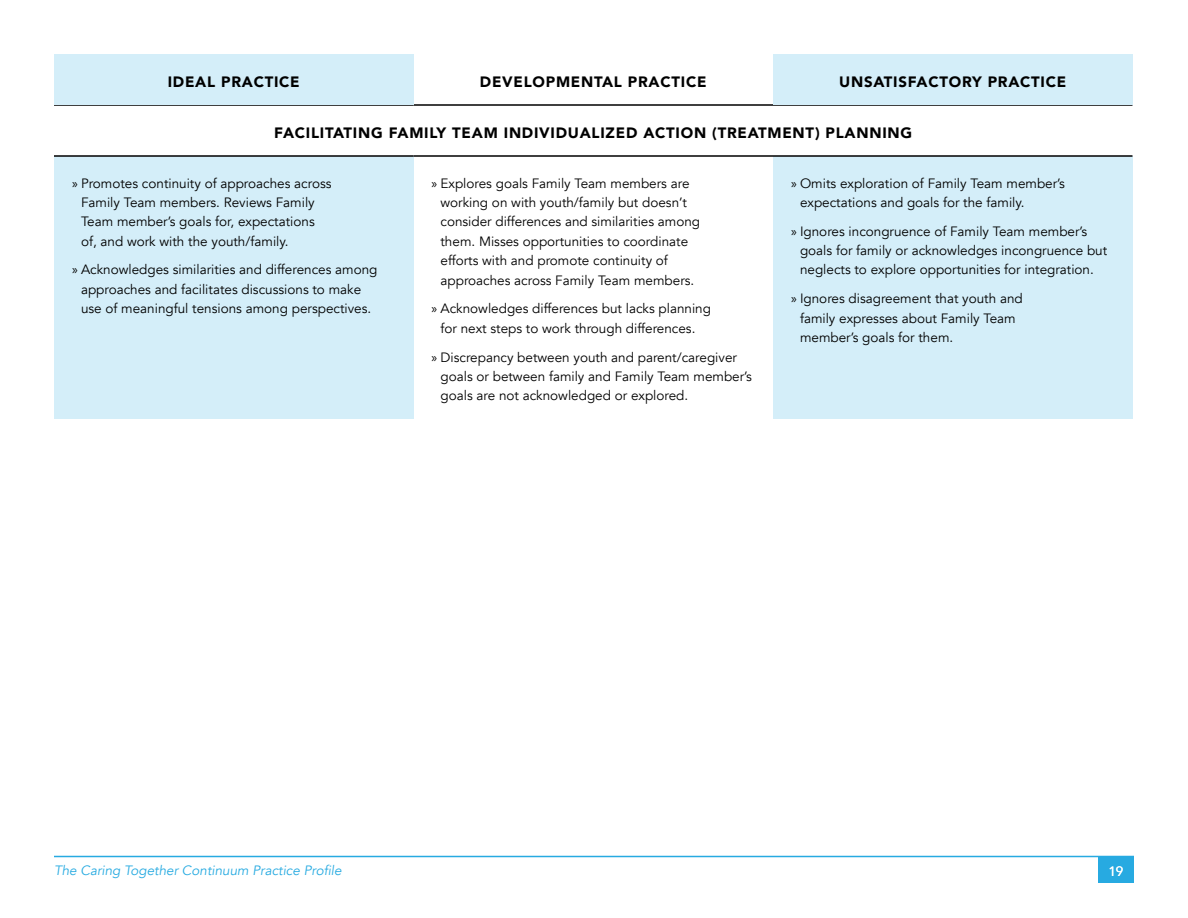
<style>
.page{position:relative;width:1188px;height:918px;background:#fff}
.page>*{position:absolute;margin:0;border:0;box-sizing:border-box;transform-origin:0 0}
.t1{font:900 15px "Avenir";letter-spacing:.05em;color:#000}
.t2{font:13.5px/19.5px "Avenir";color:#000}
.t3{font:italic 13.5px "Avenir";color:#27aae1}
.t4{font:13.5px "Avenir";color:#fff}
.s1{font-family:"Myriad Pro"}
</style>
<div class="page">
<div style="left:54px;top:156px;width:360px;height:262px;background:#d4eef9"></div>
<div style="left:773px;top:156px;width:359px;height:262px;background:#d4eef9"></div>
<hr style="left:54px;top:155px;width:360px;height:2px;background:#000">
<hr style="left:414px;top:155px;width:359px;height:2px;background:#000">
<hr style="left:773px;top:155px;width:360px;height:2px;background:#000">
<hr style="left:54px;top:104px;width:360px;height:2px;background:#000">
<hr style="left:414px;top:104px;width:359px;height:2px;background:#000">
<hr style="left:773px;top:104px;width:360px;height:2px;background:#000">
<div style="left:773px;top:54px;width:359px;height:51px;background:#d4eef9"></div>
<div style="left:54px;top:54px;width:360px;height:51px;background:#d4eef9"></div>
<hr style="left:54px;top:856px;width:1080px;height:1px;background:#27aae1">
<div style="left:1098px;top:856px;width:36px;height:27px;background:#27aae1"></div>
<p class="t1" style="left:168px;top:69px;width:133px">IDEAL PRACTICE</p>
<p class="t1" style="left:480px;top:69px;width:228px">DEVELOPMENTAL PRACTICE</p>
<p class="t1" style="left:839px;top:69px;width:229px">UNSATISFACTORY PRACTICE</p>
<p class="t1" style="left:274px;top:120px;width:640px">FACILITATING FAMILY TEAM INDIVIDUALIZED ACTION (TREATMENT) PLANNING</p>
<p class="t2" style="left:81px;top:173px;width:252px;text-indent:-9px"><span class="s1">»</span> Promotes continuity of approaches across Family Team members. Reviews Family Team member’s goals for, expectations of, and work with the youth/family.</p>
<p class="t2" style="left:72px;top:260px;width:307px;text-align:center"><span class="s1">»</span> Acknowledges similarities and differences among approaches and facilitates discussions to make<br>use of meaningful tensions among perspectives.</p>
<p class="t2" style="left:800px;top:173px;width:267px;text-indent:-9px"><span class="s1">»</span> Omits exploration of Family Team member’s expectations and goals for the family.</p>
<p class="t2" style="left:800px;top:221px;width:309px;text-indent:-9px"><span class="s1">»</span> Ignores incongruence of Family Team member’s goals for family or acknowledges incongruence but neglects to explore opportunities for integration.</p>
<p class="t2" style="left:800px;top:289px;width:224px;text-indent:-9px"><span class="s1">»</span> Ignores disagreement that youth and family expresses about Family Team member’s goals for them.</p>
<p class="t2" style="left:441px;top:173px;width:261px;text-indent:-9px"><span class="s1">»</span> Explores goals Family Team members are working on with youth/family but doesn’t consider differences and similarities among them. Misses opportunities to coordinate efforts with and promote continuity of approaches across Family Team members.</p>
<p class="t2" style="left:432px;top:299px;width:281px;text-align:center"><span class="s1">»</span> Acknowledges differences but lacks planning for next steps to work through differences.</p>
<p class="t2" style="left:441px;top:347px;width:313px;text-indent:-9px"><span class="s1">»</span> Discrepancy between youth and parent/caregiver goals or between family and Family Team member’s goals are not acknowledged or explored.</p>
<p class="t3" style="left:54px;top:863px;width:289px">The Caring Together Continuum Practice Profile</p>
<p class="t4" style="left:1108px;top:860px;width:17px">19</p>
</div>
